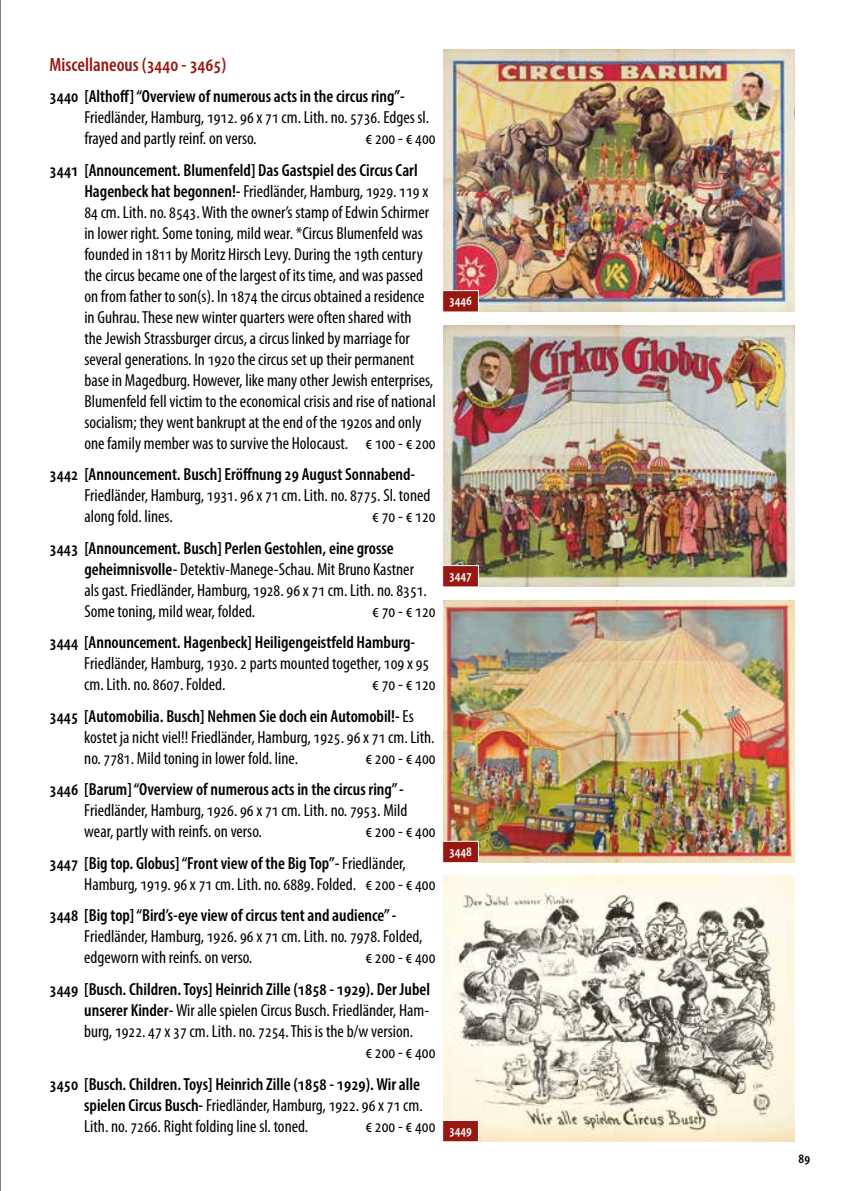
<style>
.page{position:relative;width:844px;height:1191px;background:#fff}
.page>*{position:absolute;margin:0;border:0;box-sizing:border-box;transform-origin:0 0}
.t1{font:600 condensed 19.25px "Myriad Pro";color:#981711}
.t2{font:condensed 17.5px/21px "Myriad Pro";color:#000}
.t3{font:600 condensed 17.5px/31.5px "Myriad Pro";color:#000}
.t4{font:600 condensed 14px "Myriad Pro";color:#fff}
.t5{font:600 condensed 14px "Myriad Pro";color:#000}
.s1{font-weight:600}
.s2{font-weight:400}
</style>
<div class="page">
<hr style="left:0;top:0;width:1px;height:1191px;background:#000">
<img style="left:443px;top:50px;width:351px;height:261px">
<img style="left:443px;top:325px;width:351px;height:261px">
<img style="left:443px;top:600px;width:351px;height:262px">
<img style="left:443px;top:876px;width:351px;height:265px">
<svg style="left:442px;top:1119px;width:37px;height:23px"></svg>
<svg style="left:442px;top:840px;width:37px;height:23px"></svg>
<svg style="left:442px;top:564px;width:37px;height:23px"></svg>
<svg style="left:442px;top:290px;width:37px;height:22px"></svg>
<p class="t1" style="left:50px;top:52px;width:178px">Miscellaneous (3440 - 3465)</p>
<p class="t3" style="left:50px;top:80px;width:356px">3440 [Althoff] “Overview of numerous acts in the circus ring”-</p>
<p class="t2" style="left:84px;top:107px;width:346px">Friedländer, Hamburg, 1912. 96 x 71 cm. Lith. no. 5736. Edges sl. frayed and partly reinf. on verso.</p>
<p class="t2" style="left:365px;top:128px;width:72px">€ 200 - € 400</p>
<p class="t2" style="left:84px;top:159px;width:353px;text-indent:-35px"><span class="s1">3441 [Announcement. Blumenfeld] Das Gastspiel des Circus Carl Hagenbeck hat begonnen!-</span> Friedländer, Hamburg, 1929. 119 x 84 cm. Lith. no. 8543. With the owner’s stamp of Edwin Schirmer in lower right. Some toning, mild wear. *Circus Blumenfeld was founded in 1811 by Moritz Hirsch Levy. During the 19th century the circus became one of the largest of its time, and was passed on from father to son(s). In 1874 the circus obtained a residence in Guhrau. These new winter quarters were often shared with<br>the Jewish Strassburger circus, a circus linked by marriage for several generations. In 1920 the circus set up their permanent base in Magedburg. However, like many other Jewish enterprises, Blumenfeld fell victim to the economical crisis and rise of national socialism; they went bankrupt at the end of the 1920s and only one family member was to survive the Holocaust. € 100 - € 200</p>
<p class="t3" style="left:50px;top:458px;width:367px">3442 [Announcement. Busch] Eröffnung 29 August Sonnabend-</p>
<p class="t2" style="left:84px;top:485px;width:347px">Friedländer, Hamburg, 1931. 96 x 71 cm. Lith. no. 8775. Sl. toned along fold. lines.</p>
<p class="t4" style="left:449px;top:292px;width:25px">3446</p>
<p class="t2" style="left:372px;top:506px;width:65px">€ 70 - € 120</p>
<p class="t2" style="left:84px;top:537px;width:344px;text-indent:-35px"><span class="s1">3443 [Announcement. Busch] Perlen Gestohlen, eine grosse geheimnisvolle-</span> Detektiv-Manege-Schau. Mit Bruno Kastner als gast. Friedländer, Hamburg, 1928. 96 x 71 cm. Lith. no. 8351.<br>Some toning, mild wear, folded.</p>
<p class="t4" style="left:449px;top:567px;width:25px">3447</p>
<p class="t2" style="left:372px;top:600px;width:65px">€ 70 - € 120</p>
<p class="t3" style="left:50px;top:626px;width:367px">3444 [Announcement. Hagenbeck] Heiligengeistfeld Hamburg-</p>
<p class="t2" style="left:84px;top:653px;width:346px">Friedländer, Hamburg, 1930. 2 parts mounted together, 109 x 95 cm. Lith. no. 8607. Folded.</p>
<p class="t3" style="left:50px;top:668px;width:387px;text-indent:322px"><span class="s2">€ 70 - € 120<br></span>3445 [Automobilia. Busch] Nehmen Sie doch ein Automobil!- <span class="s2">Es</span></p>
<p class="t2" style="left:84px;top:726px;width:352px">kostet ja nicht viel!! Friedländer, Hamburg, 1925. 96 x 71 cm. Lith. no. 7781. Mild toning in lower fold. line.</p>
<p class="t2" style="left:365px;top:747px;width:72px">€ 200 - € 400</p>
<p class="t3" style="left:50px;top:773px;width:356px">3446 [Barum] “Overview of numerous acts in the circus ring” -</p>
<p class="t2" style="left:84px;top:800px;width:324px">Friedländer, Hamburg, 1926. 96 x 71 cm. Lith. no. 7953. Mild wear, partly with reinfs. on verso.</p>
<p class="t3" style="left:49px;top:815px;width:387px;text-indent:316px"><span class="s2">€ 200 - € 400<br></span>3447 [Big top. Globus] “Front view of the Big Top”- <span class="s2">Friedländer,</span></p>
<p class="t2" style="left:84px;top:873px;width:352px">Hamburg, 1919. 96 x 71 cm. Lith. no. 6889. Folded. € 200 - € 400</p>
<p class="t3" style="left:49px;top:899px;width:348px">3448 [Big top] “Bird’s-eye view of circus tent and audience” -</p>
<p class="t2" style="left:84px;top:926px;width:340px">Friedländer, Hamburg, 1926. 96 x 71 cm. Lith. no. 7978. Folded, edgeworn with reinfs. on verso.</p>
<p class="t4" style="left:449px;top:842px;width:25px">3448</p>
<p class="t2" style="left:365px;top:947px;width:72px">€ 200 - € 400</p>
<p class="t3" style="left:49px;top:973px;width:382px">3449 [Busch. Children. Toys] Heinrich Zille (1858 - 1929). Der Jubel</p>
<p class="t2" style="left:84px;top:999px;width:346px"><span class="s1">unserer Kinder-</span> Wir alle spielen Circus Busch. Friedländer, Ham-</p>
<p class="t2" style="left:84px;top:1020px;width:330px">burg, 1922. 47 x 37 cm. Lith. no. 7254. This is the b/w version.</p>
<p class="t2" style="left:365px;top:1041px;width:72px">€ 200 - € 400</p>
<p class="t3" style="left:84px;top:1072px;width:340px;line-height:21px;text-indent:-35px">3450 [Busch. Children. Toys] Heinrich Zille (1858 - 1929). Wir alle spielen Circus Busch- <span class="s2">Friedländer, Hamburg, 1922. 96 x 71 cm.<br>Lith. no. 7266. Right folding line sl. toned.</span></p>
<p class="t2" style="left:365px;top:1115px;width:108px">€ 200 - € 400 <sub>3449</sub></p>
<p class="t5" style="left:798px;top:1149px;width:13px">89</p>
</div>
